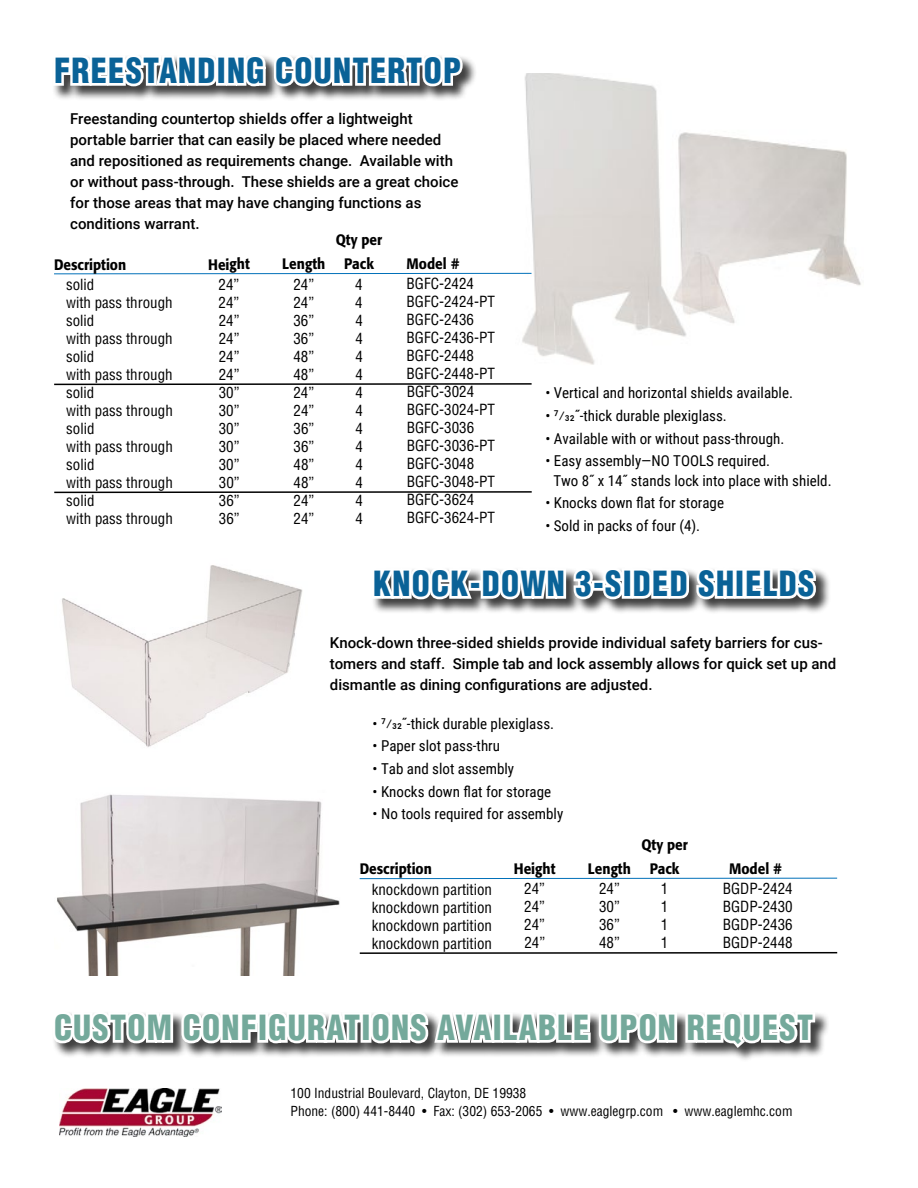
<style>
.page{position:relative;width:918px;height:1188px;background:#fff}
.page>*{position:absolute;margin:0;border:0;box-sizing:border-box;transform-origin:0 0}
.t1{font:900 condensed 33.9px "Helvetica";letter-spacing:.04em;color:#0a6297;scale:.96 1}
.t2{font:900 condensed 33.9px "Helvetica";letter-spacing:.04em;color:#74a99b;scale:.96 1}
.t3{font:condensed 15px "Helvetica";color:#000}
.t4{font:500 15px/21px "Roboto";color:#000}
.t5{font:15px/19.5px "Roboto Condensed";color:#000}
.t6{font:500 15px "Formata";color:#000;scale:.9 1}
.t7{font:condensed 13.5px/18px "Helvetica";color:#000}
</style>
<div class="page">
<img style="left:522px;top:73px;width:339px;height:292px">
<div style="left:371px;top:567px;width:461px;height:48px;background:#000;opacity:.75"></div>
<img style="left:84px;top:696px;width:155px;height:51px">
<img style="left:57px;top:794px;width:283px;height:151px">
<svg style="left:54px;top:56px;width:478px;height:263px"></svg>
<svg style="left:54px;top:383px;width:478px;height:3px"></svg>
<svg style="left:54px;top:491px;width:765px;height:205px"></svg>
<svg style="left:359px;top:877px;width:479px;height:2px"></svg>
<svg style="left:54px;top:945px;width:784px;height:192px"></svg>
<h1 class="t1" style="left:54px;top:50px;width:426px">FREESTANDING COUNTERTOP</h1>
<p class="t4" style="left:70px;top:107px;width:390px">Freestanding countertop shields offer a lightweight portable barrier that can easily be placed where needed and repositioned as requirements change. Available with or without pass-through. These shields are a great choice for those areas that may have changing functions as conditions warrant.</p>
<p class="t6" style="left:336px;top:231px;width:53px">Qty per</p>
<p class="t6" style="left:54px;top:255px;width:82px">Description</p>
<p class="t6" style="left:208px;top:255px;width:48px">Height</p>
<p class="t6" style="left:282px;top:255px;width:49px">Length</p>
<p class="t6" style="left:344px;top:255px;width:35px">Pack</p>
<p class="t6" style="left:407px;top:255px;width:61px">Model #</p>
<p class="t3" style="left:66px;top:275px;width:30px">solid</p>
<p class="t3" style="left:219px;top:275px;width:22px">24”</p>
<p class="t3" style="left:293px;top:275px;width:22px">24”</p>
<p class="t3" style="left:355px;top:275px;width:9px">4</p>
<p class="t3" style="left:407px;top:275px;width:69px">BGFC-2424</p>
<p class="t3" style="left:66px;top:293px;width:108px">with pass through</p>
<p class="t3" style="left:219px;top:293px;width:22px">24”</p>
<p class="t3" style="left:293px;top:293px;width:22px">24”</p>
<p class="t3" style="left:355px;top:293px;width:9px">4</p>
<p class="t3" style="left:407px;top:293px;width:90px">BGFC-2424-PT</p>
<p class="t3" style="left:66px;top:311px;width:30px">solid</p>
<p class="t3" style="left:219px;top:311px;width:22px">24”</p>
<p class="t3" style="left:293px;top:311px;width:22px">36”</p>
<p class="t3" style="left:355px;top:311px;width:9px">4</p>
<p class="t3" style="left:407px;top:311px;width:69px">BGFC-2436</p>
<p class="t3" style="left:66px;top:329px;width:108px">with pass through</p>
<p class="t3" style="left:219px;top:329px;width:22px">24”</p>
<p class="t3" style="left:293px;top:329px;width:22px">36”</p>
<p class="t3" style="left:355px;top:329px;width:9px">4</p>
<p class="t3" style="left:407px;top:329px;width:90px">BGFC-2436-PT</p>
<p class="t3" style="left:66px;top:347px;width:30px">solid</p>
<p class="t3" style="left:219px;top:347px;width:22px">24”</p>
<p class="t3" style="left:293px;top:347px;width:22px">48”</p>
<p class="t3" style="left:355px;top:347px;width:9px">4</p>
<p class="t3" style="left:407px;top:347px;width:69px">BGFC-2448</p>
<p class="t3" style="left:66px;top:365px;width:108px">with pass through</p>
<p class="t3" style="left:219px;top:365px;width:22px">24”</p>
<p class="t3" style="left:293px;top:365px;width:22px">48”</p>
<p class="t3" style="left:355px;top:365px;width:9px">4</p>
<p class="t3" style="left:407px;top:365px;width:90px">BGFC-2448-PT</p>
<p class="t3" style="left:66px;top:383px;width:30px">solid</p>
<p class="t3" style="left:219px;top:383px;width:22px">30”</p>
<p class="t3" style="left:293px;top:383px;width:22px">24”</p>
<p class="t3" style="left:355px;top:383px;width:9px">4</p>
<p class="t3" style="left:407px;top:383px;width:69px">BGFC-3024</p>
<p class="t3" style="left:66px;top:401px;width:108px">with pass through</p>
<p class="t3" style="left:219px;top:401px;width:22px">30”</p>
<p class="t3" style="left:294px;top:401px;width:22px">24”</p>
<p class="t3" style="left:355px;top:401px;width:9px">4</p>
<p class="t3" style="left:407px;top:401px;width:90px">BGFC-3024-PT</p>
<p class="t3" style="left:66px;top:419px;width:30px">solid</p>
<p class="t3" style="left:219px;top:419px;width:22px">30”</p>
<p class="t3" style="left:294px;top:419px;width:22px">36”</p>
<p class="t3" style="left:355px;top:419px;width:9px">4</p>
<p class="t3" style="left:407px;top:419px;width:69px">BGFC-3036</p>
<p class="t3" style="left:66px;top:437px;width:108px">with pass through</p>
<p class="t3" style="left:219px;top:437px;width:22px">30”</p>
<p class="t3" style="left:294px;top:437px;width:22px">36”</p>
<p class="t3" style="left:355px;top:437px;width:9px">4</p>
<p class="t3" style="left:407px;top:437px;width:90px">BGFC-3036-PT</p>
<p class="t3" style="left:66px;top:455px;width:30px">solid</p>
<p class="t3" style="left:219px;top:455px;width:22px">30”</p>
<p class="t3" style="left:294px;top:455px;width:22px">48”</p>
<p class="t3" style="left:355px;top:455px;width:9px">4</p>
<p class="t3" style="left:407px;top:455px;width:69px">BGFC-3048</p>
<p class="t3" style="left:66px;top:473px;width:108px">with pass through</p>
<p class="t3" style="left:219px;top:473px;width:22px">30”</p>
<p class="t3" style="left:294px;top:473px;width:22px">48”</p>
<p class="t3" style="left:356px;top:473px;width:9px">4</p>
<p class="t3" style="left:407px;top:473px;width:90px">BGFC-3048-PT</p>
<p class="t3" style="left:66px;top:491px;width:30px">solid</p>
<p class="t3" style="left:219px;top:491px;width:22px">36”</p>
<p class="t3" style="left:294px;top:491px;width:22px">24”</p>
<p class="t3" style="left:356px;top:491px;width:9px">4</p>
<p class="t3" style="left:407px;top:491px;width:69px">BGFC-3624</p>
<p class="t3" style="left:66px;top:509px;width:108px">with pass through</p>
<p class="t3" style="left:219px;top:509px;width:22px">36”</p>
<p class="t3" style="left:294px;top:509px;width:22px">24”</p>
<p class="t3" style="left:356px;top:509px;width:9px">4</p>
<p class="t3" style="left:407px;top:509px;width:90px">BGFC-3624-PT</p>
<p class="t5" style="left:545px;top:382px;width:249px">• Vertical and horizontal shields available.</p>
<p class="t5" style="left:545px;top:405px;width:183px">• 7⁄32˝-thick durable plexiglass.</p>
<p class="t5" style="left:545px;top:428px;width:240px">• Available with or without pass-through.</p>
<p class="t5" style="left:553px;top:451px;width:280px;text-indent:-8px">• Easy assembly—NO TOOLS required.<br>Two 8˝ x 14˝ stands lock into place with shield.</p>
<p class="t5" style="left:545px;top:493px;width:180px">• Knocks down flat for storage</p>
<p class="t5" style="left:545px;top:516px;width:156px">• Sold in packs of four (4).</p>
<h1 class="t1" style="left:373px;top:563px;width:461px">KNOCK-DOWN 3-SIDED SHIELDS</h1>
<p class="t4" style="left:330px;top:632px;width:508px">Knock-down three-sided shields provide individual safety barriers for cus&shy;tomers and staff. Simple tab and lock assembly allows for quick set up and dismantle as dining configurations are adjusted.</p>
<p class="t5" style="left:373px;top:713px;width:183px">• 7⁄32˝-thick durable plexiglass.</p>
<p class="t5" style="left:373px;top:736px;width:129px">• Paper slot pass-thru</p>
<p class="t5" style="left:373px;top:758px;width:143px">• Tab and slot assembly</p>
<p class="t5" style="left:373px;top:781px;width:180px">• Knocks down flat for storage</p>
<p class="t5" style="left:373px;top:804px;width:192px">• No tools required for assembly</p>
<p class="t6" style="left:641px;top:836px;width:53px">Qty per</p>
<p class="t6" style="left:360px;top:860px;width:82px">Description</p>
<p class="t6" style="left:514px;top:860px;width:48px">Height</p>
<p class="t6" style="left:588px;top:860px;width:49px">Length</p>
<p class="t6" style="left:650px;top:860px;width:35px">Pack</p>
<p class="t6" style="left:729px;top:860px;width:61px">Model #</p>
<p class="t3" style="left:372px;top:880px;width:122px">knockdown partition</p>
<p class="t3" style="left:524px;top:880px;width:22px">24”</p>
<p class="t3" style="left:599px;top:880px;width:22px">24”</p>
<p class="t3" style="left:661px;top:879px;width:9px">1</p>
<p class="t3" style="left:723px;top:879px;width:72px">BGDP-2424</p>
<p class="t3" style="left:372px;top:898px;width:122px">knockdown partition</p>
<p class="t3" style="left:524px;top:898px;width:22px">24”</p>
<p class="t3" style="left:599px;top:898px;width:22px">30”</p>
<p class="t3" style="left:661px;top:897px;width:9px">1</p>
<p class="t3" style="left:723px;top:897px;width:72px">BGDP-2430</p>
<p class="t3" style="left:372px;top:916px;width:122px">knockdown partition</p>
<p class="t3" style="left:524px;top:916px;width:22px">24”</p>
<p class="t3" style="left:599px;top:916px;width:22px">36”</p>
<p class="t3" style="left:661px;top:915px;width:9px">1</p>
<p class="t3" style="left:723px;top:915px;width:72px">BGDP-2436</p>
<p class="t3" style="left:372px;top:934px;width:122px">knockdown partition</p>
<p class="t3" style="left:524px;top:934px;width:22px">24”</p>
<p class="t3" style="left:599px;top:934px;width:22px">48”</p>
<p class="t3" style="left:661px;top:933px;width:9px">1</p>
<p class="t3" style="left:723px;top:933px;width:72px">BGDP-2448</p>
<h1 class="t2" style="left:54px;top:1007px;width:792px">CUSTOM CONFIGURATIONS AVAILABLE UPON REQUEST</h1>
<p class="t7" style="left:291px;top:1083px;width:504px">100 Industrial Boulevard, Clayton, DE 19938<br>Phone: (800) 441-8440 • Fax: (302) 653-2065 • www.eaglegrp.com • www.eaglemhc.com</p>
</div>
